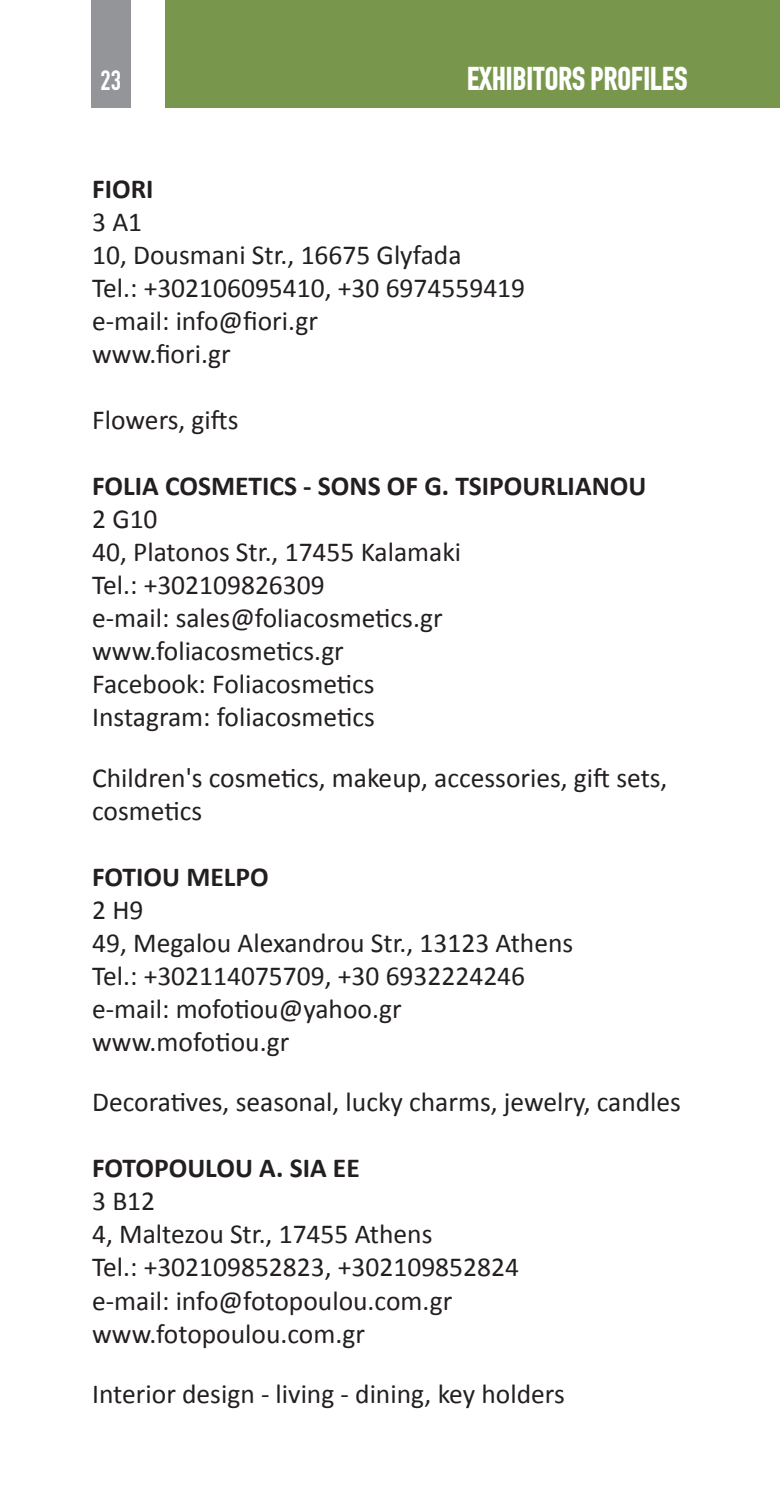
<style>
.page{position:relative;width:780px;height:1489px;background:#fff}
.page>*{position:absolute;margin:0;border:0;box-sizing:border-box;transform-origin:0 0}
.t1{font:700 32.5px "CF Din Condensed";color:#fff}
.TEXT{font:27.5px/33px "Calibri";color:#231f20}
.EPONYMIA{font:700 27.5px "Calibri";color:#231f20}
.t2{font:27.5px "CF Din Condensed";color:#fff}
</style>
<div class="page">
<div style="left:91px;top:0;width:40px;height:108px;background:#939598"></div>
<div style="left:165px;top:0;width:615px;height:108px;background:#79974c"></div>
<p class="t2" style="left:100px;top:66px;width:22px">23</p>
<p class="t1" style="left:467px;top:61px;width:222px">EXHIBITORS PROFILES</p>
<p class="EPONYMIA" style="left:92px;top:172px;width:63px">FIORI</p>
<p class="TEXT" style="left:92px;top:204px;width:52px">3 A1</p>
<p class="TEXT" style="left:92px;top:237px;width:371px">10, Dousmani Str., 16675 Glyfada</p>
<p class="TEXT" style="left:92px;top:270px;width:434px">Tel.: +302106095410, +30 6974559419</p>
<p class="TEXT" style="left:92px;top:303px;width:227px">e-mail: info@fiori.gr</p>
<p class="TEXT" style="left:92px;top:336px;width:140px">www.fiori.gr</p>
<p class="TEXT" style="left:92px;top:402px;width:148px">Flowers, gifts</p>
<p class="EPONYMIA" style="left:92px;top:469px;width:555px">FOLIA COSMETICS - SONS OF G. TSIPOURLIANOU</p>
<p class="TEXT" style="left:92px;top:501px;width:67px">2 G10</p>
<p class="TEXT" style="left:92px;top:534px;width:370px">40, Platonos Str., 17455 Kalamaki</p>
<p class="TEXT" style="left:92px;top:567px;width:234px">Tel.: +302109826309</p>
<p class="TEXT" style="left:92px;top:600px;width:352px">e-mail: sales@foliacosmetics.gr</p>
<p class="TEXT" style="left:92px;top:633px;width:253px">www.foliacosmetics.gr</p>
<p class="TEXT" style="left:92px;top:666px;width:284px">Facebook: Foliacosmetics</p>
<p class="TEXT" style="left:92px;top:699px;width:284px">Instagram: foliacosmetics</p>
<p class="TEXT" style="left:92px;top:759px;width:577px">Children's cosmetics, makeup, accessories, gift sets, cosmetics</p>
<p class="EPONYMIA" style="left:92px;top:859px;width:178px">FOTIOU MELPO</p>
<p class="TEXT" style="left:92px;top:891px;width:53px">2 H9</p>
<p class="TEXT" style="left:92px;top:924px;width:482px">49, Megalou Alexandrou Str., 13123 Athens</p>
<p class="TEXT" style="left:92px;top:957px;width:434px">Tel.: +302114075709, +30 6932224246</p>
<p class="TEXT" style="left:92px;top:990px;width:311px">e-mail: mofotiou@yahoo.gr</p>
<p class="TEXT" style="left:92px;top:1023px;width:199px">www.mofotiou.gr</p>
<p class="TEXT" style="left:92px;top:1084px;width:590px">Decoratives, seasonal, lucky charms, jewelry, candles</p>
<p class="EPONYMIA" style="left:92px;top:1151px;width:269px">FOTOPOULOU A. SIA EE</p>
<p class="TEXT" style="left:92px;top:1183px;width:65px">3 B12</p>
<p class="TEXT" style="left:92px;top:1216px;width:342px">4, Maltezou Str., 17455 Athens</p>
<p class="TEXT" style="left:92px;top:1249px;width:428px">Tel.: +302109852823, +302109852824</p>
<p class="TEXT" style="left:92px;top:1282px;width:361px">e-mail: info@fotopoulou.com.gr</p>
<p class="TEXT" style="left:92px;top:1315px;width:274px">www.fotopoulou.com.gr</p>
<p class="TEXT" style="left:92px;top:1375px;width:474px">Interior design - living - dining, key holders</p>
</div>
